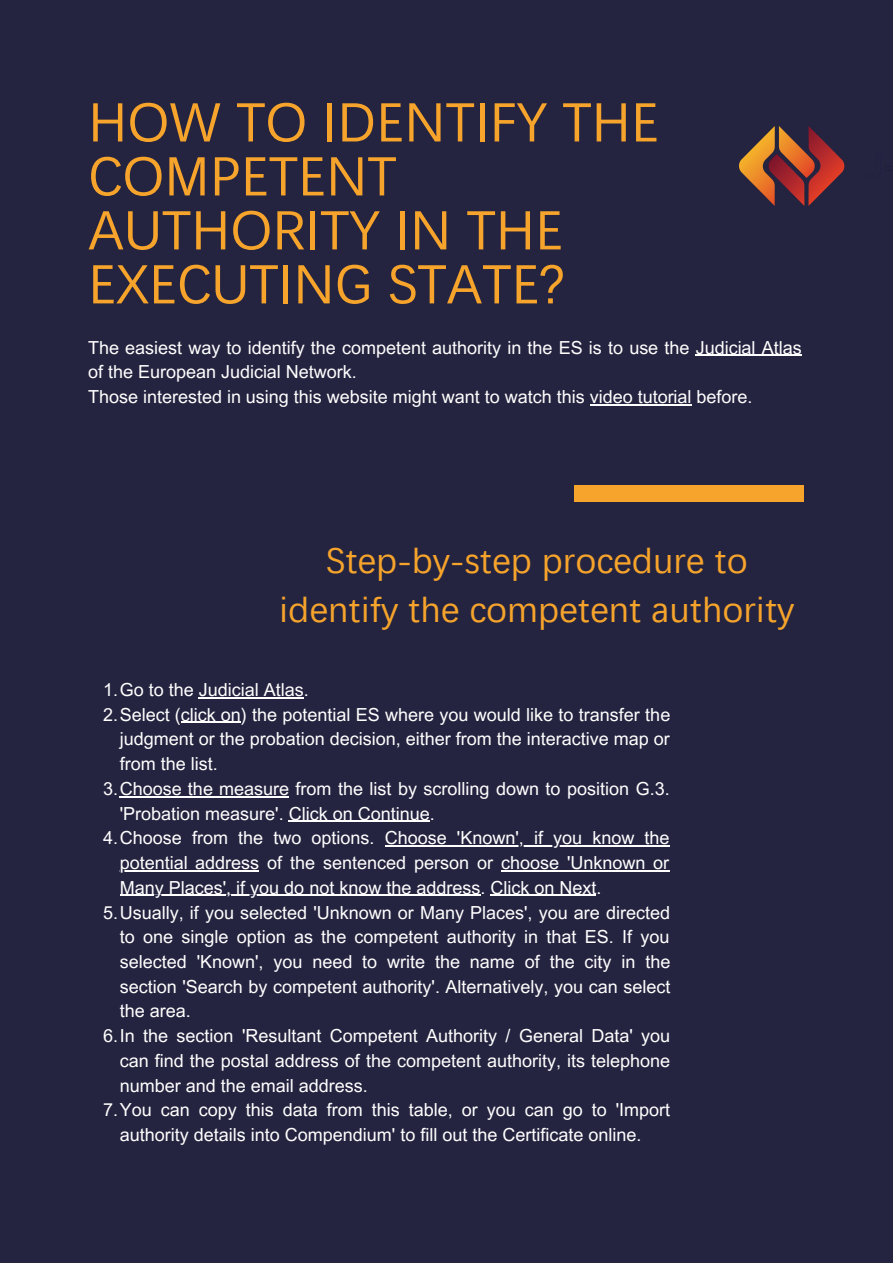
<style>
.page{position:relative;width:893px;height:1264px;background:#fff}
.page>*{position:absolute;margin:0;border:0;box-sizing:border-box;transform-origin:0 0}
.t1{font:55.5px/54px "Leelawadee";color:#f6a42b}
.t2{font:36px/49.5px "Leelawadee";color:#f6a42b;text-align:center}
.t3{font:18px/24.8px "Arial MT Pro";color:#fff;text-align:justify}
</style>
<div class="page">
<div style="left:0;top:0;width:892px;height:1262px;background:#252440"></div>
<hr style="left:695px;top:355px;width:106px;height:1px;background:#fff">
<hr style="left:589px;top:404px;width:102px;height:1px;background:#fff">
<div style="left:574px;top:485px;width:229px;height:17px;background:#f6a42b"></div>
<img style="left:739px;top:127px;width:106px;height:79px">
<hr style="left:199px;top:697px;width:105px;height:1px;background:#fff">
<hr style="left:181px;top:721px;width:60px;height:1px;background:#fff">
<hr style="left:120px;top:796px;width:169px;height:1px;background:#fff">
<hr style="left:289px;top:820px;width:141px;height:1px;background:#fff">
<hr style="left:385px;top:845px;width:284px;height:1px;background:#fff">
<hr style="left:120px;top:870px;width:139px;height:1px;background:#fff">
<hr style="left:501px;top:870px;width:168px;height:1px;background:#fff">
<hr style="left:120px;top:894px;width:360px;height:2px;background:#fff">
<hr style="left:490px;top:894px;width:106px;height:2px;background:#fff">
<p class="t1" style="left:88px;top:94px;width:572px">HOW TO IDENTIFY THE<br>COMPETENT<br>AUTHORITY IN THE<br>EXECUTING STATE?</p>
<p class="t3" style="left:88px;top:337px;width:715px">The easiest way to identify the competent authority in the ES is to use the Judicial Atlas of the European Judicial Network.</p>
<p class="t3" style="left:88px;top:386px;width:666px">Those interested in using this website might want to watch this video tutorial before.</p>
<p class="t2" style="left:279px;top:535px;width:517px">Step-by-step procedure to identify the competent authority</p>
<p class="t3" style="left:103px;top:679px;width:207px">1.Go to the Judicial Atlas.</p>
<p class="t3" style="left:120px;top:704px;width:552px;text-indent:-17px">2.Select (click on) the potential ES where you would like to transfer the judgment or the probation decision, either from the interactive map or from the list.</p>
<p class="t3" style="left:120px;top:778px;width:551px;text-indent:-17px">3.Choose the measure from the list by scrolling down to position G.3. 'Probation measure'. Click on Continue.</p>
<p class="t3" style="left:120px;top:827px;width:551px;text-indent:-17px">4.Choose from the two options. Choose 'Known', if you know the potential address of the sentenced person or choose 'Unknown or Many Places', if you do not know the address. Click on Next.</p>
<p class="t3" style="left:120px;top:902px;width:552px;text-indent:-17px">5.Usually, if you selected 'Unknown or Many Places', you are directed to one single option as the competent authority in that ES. If you selected 'Known', you need to write the name of the city in the section 'Search by competent authority'. Alternatively, you can select the area.</p>
<p class="t3" style="left:120px;top:1025px;width:552px;text-indent:-17px">6.In the section 'Resultant Competent Authority / General Data' you can find the postal address of the competent authority, its telephone number and the email address.</p>
<p class="t3" style="left:120px;top:1099px;width:551px;text-indent:-17px">7.You can copy this data from this table, or you can go to 'Import authority details into Compendium' to fill out the Certificate online.</p>
</div>
